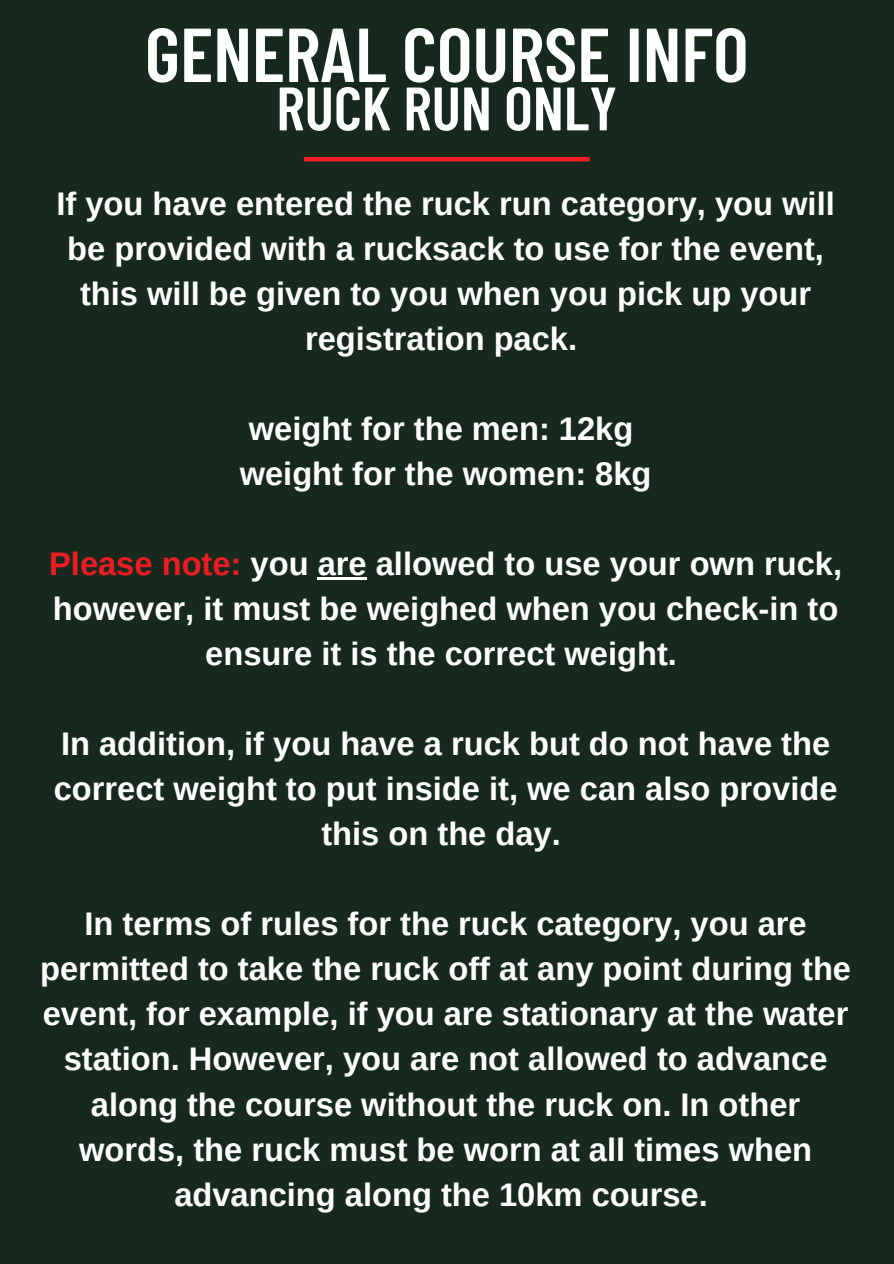
<style>
.page{position:relative;width:894px;height:1264px;background:#fff}
.page>*{position:absolute;margin:0;border:0;box-sizing:border-box;transform-origin:0 0}
.t1{font:600 76.2px "Barlow Condensed";color:#fff}
.t2{font:600 61.2px "Barlow Condensed";color:#fff}
.t3{font:700 32.7px/45px "Arimo";color:#fff;text-align:center}
.s1{color:#ed1c24}
</style>
<div class="page">
<div style="left:0;top:0;width:893px;height:1263px;background:#16291c"></div>
<hr style="left:304px;top:157px;width:285px;height:4px;background:#ed1c24">
<hr style="left:317px;top:577px;width:49px;height:2px;background:#fff">
<h1 class="t1" style="left:145px;top:6px;width:605px">GENERAL COURSE INFO</h1>
<h2 class="t2" style="left:276px;top:69px;width:342px">RUCK RUN ONLY</h2>
<p class="t3" style="left:56px;top:181px;width:779px">If you have entered the ruck run category, you will be provided with a rucksack to use for the event, this will be given to you when you pick up your registration pack.</p>
<p class="t3" style="left:240px;top:406px;width:413px;text-align:left">weight for the men: 12kg weight for the women: 8kg</p>
<p class="t3" style="left:49px;top:541px;width:794px"><span class="s1">Please note:</span> you are allowed to use your own ruck, however, it must be weighed when you check-in to ensure it is the correct weight.</p>
<p class="t3" style="left:54px;top:721px;width:785px">In addition, if you have a ruck but do not have the correct weight to put inside it, we can also provide this on the day.</p>
<p class="t3" style="left:40px;top:901px;width:812px">In terms of rules for the ruck category, you are permitted to take the ruck off at any point during the event, for example, if you are stationary at the water station. However, you are not allowed to advance along the course without the ruck on. In other words, the ruck must be worn at all times when advancing along the 10km course.</p>
</div>
